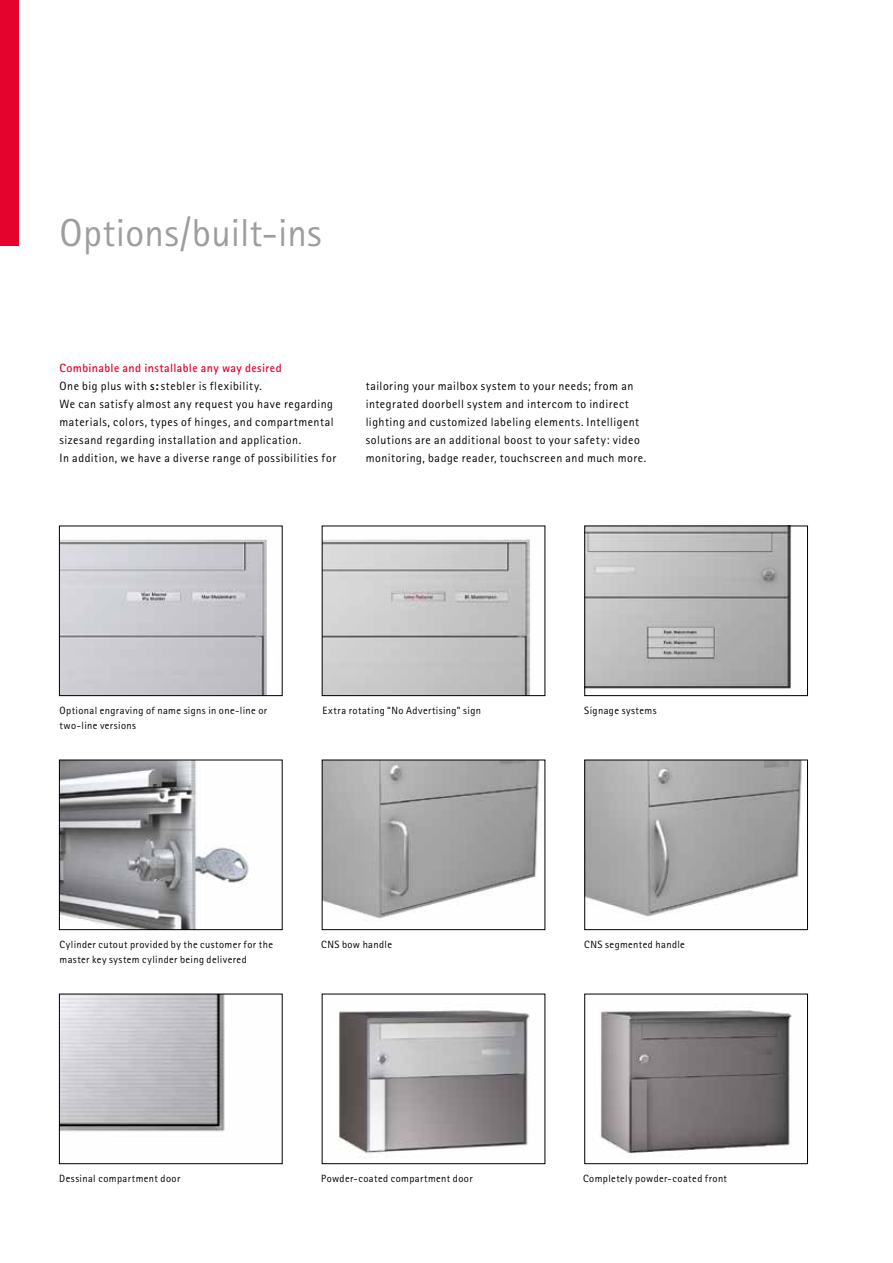
<style>
.page{position:relative;width:893px;height:1263px;background:#fff}
.page>*{position:absolute;margin:0;border:0;box-sizing:border-box;transform-origin:0 0}
.t1{font:39px "Rotis Sans Serif Pro";letter-spacing:.01em;color:#9d9d9c}
.t2{font:12px/18px "Rotis Sans Serif Pro";letter-spacing:.045em;color:#000}
.t3{font:10.5px/15px "Rotis Sans Serif Pro";letter-spacing:.04em;color:#000}
.s1{font-weight:700;color:#e4032c}
.s2{font-weight:700}
</style>
<div class="page">
<img style="left:61px;top:762px;width:188px;height:166px">
<div style="left:59px;top:760px;width:223px;height:170px;border:1px solid #000"></div>
<img style="left:61px;top:539px;width:206px;height:155px">
<div style="left:59px;top:526px;width:223px;height:170px;border:1px solid #000"></div>
<img style="left:324px;top:539px;width:206px;height:155px">
<img style="left:61px;top:996px;width:164px;height:136px">
<div style="left:59px;top:994px;width:223px;height:170px;border:1px solid #000"></div>
<img style="left:324px;top:762px;width:216px;height:157px">
<div style="left:322px;top:760px;width:223px;height:170px;border:1px solid #000"></div>
<img style="left:586px;top:762px;width:216px;height:156px">
<div style="left:584px;top:760px;width:224px;height:170px;border:1px solid #000"></div>
<img style="left:339px;top:1010px;width:191px;height:148px">
<img style="left:601px;top:1010px;width:191px;height:148px">
<div style="left:584px;top:994px;width:224px;height:170px;border:1px solid #000"></div>
<img style="left:586px;top:528px;width:206px;height:161px">
<div style="left:584px;top:526px;width:224px;height:170px;border:1px solid #000"></div>
<div style="left:0;top:0;width:19px;height:246px;background:#e4032c"></div>
<h1 class="t1" style="left:60px;top:210px;width:264px">Options/built-ins</h1>
<p class="t2" style="left:60px;top:359px;width:278px"><span class="s1">Combinable and installable any way desired<br></span>One big plus with <span class="s2">s:</span> stebler is flexibility.<br>We can satisfy almost any request you have regarding materials, colors, types of hinges, and compartmental sizesand regarding installation and application.<br>In addition, we have a diverse range of possibilities for</p>
<p class="t2" style="left:366px;top:377px;width:282px">tailoring your mailbox system to your needs; from an integrated doorbell system and intercom to indirect lighting and customized labeling elements. Intelligent solutions are an additional boost to your safety: video monitoring, badge reader, touchscreen and much more.</p>
<p class="t3" style="left:60px;top:703px;width:209px">Optional engraving of name signs in one-line or two-line versions</p>
<p class="t3" style="left:323px;top:703px;width:160px">Extra rotating “No Advertising” sign</p>
<p class="t3" style="left:584px;top:703px;width:74px">Signage systems</p>
<p class="t3" style="left:60px;top:937px;width:215px">Cylinder cutout provided by the customer for the master key system cylinder being delivered</p>
<p class="t3" style="left:321px;top:937px;width:72px">CNS bow handle</p>
<p class="t3" style="left:584px;top:937px;width:102px">CNS segmented handle</p>
<p class="t3" style="left:59px;top:1171px;width:123px">Dessinal compartment door</p>
<p class="t3" style="left:321px;top:1171px;width:153px">Powder-coated compartment door</p>
<p class="t3" style="left:583px;top:1171px;width:145px">Completely powder-coated front</p>
</div>
